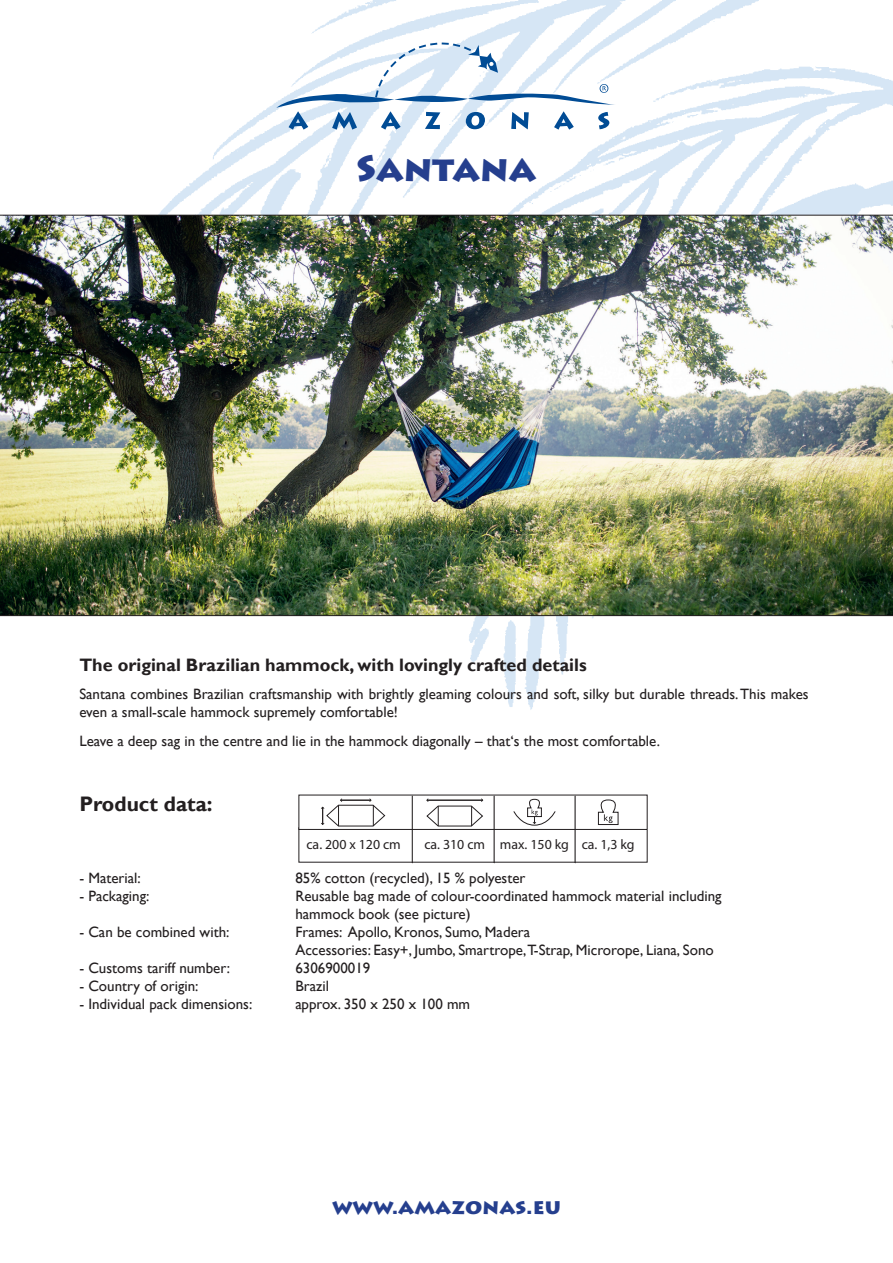
<style>
.page{position:relative;width:893px;height:1263px;background:#fff}
.page>*{position:absolute;margin:0;border:0;box-sizing:border-box;transform-origin:0 0}
.t1{font:900 36px "Lithos Pro";color:#253f8e}
.t2{font:900 21px "Lithos Pro";color:#253f8e}
.t3{font:700 21px "Gill Sans";color:#231f20}
.t4{font:700 18px "Gill Sans";color:#231f20}
.t5{font:15px/18px "Gill Sans";color:#231f20}
.t6{font:13.8px "Myriad Pro";color:#231f20}
</style>
<div class="page">
<img style="left:79px;top:0;width:814px;height:710px">
<svg style="left:276px;top:43px;width:341px;height:87px"></svg>
<img style="left:0;top:215px;width:893px;height:401px">
<div style="left:298px;top:795px;width:350px;height:35px;border:1px solid #231f20"></div>
<svg style="left:597px;top:799px;width:22px;height:26px"></svg>
<svg style="left:513px;top:798px;width:43px;height:28px"></svg>
<svg style="left:321px;top:798px;width:65px;height:29px"></svg>
<svg style="left:426px;top:798px;width:58px;height:29px"></svg>
<hr style="left:412px;top:796px;width:1px;height:67px;background:#231f20">
<hr style="left:494px;top:796px;width:1px;height:67px;background:#231f20">
<hr style="left:575px;top:796px;width:1px;height:67px;background:#231f20">
<h1 class="t1" style="left:356px;top:146px;width:182px">SANTANA</h1>
<p class="t4" style="left:79px;top:654px;width:509px">The original Brazilian hammock, with lovingly crafted details</p>
<p class="t5" style="left:79px;top:685px;width:731px">Santana combines Brazilian craftsmanship with brightly gleaming colours and soft, silky but durable threads. This makes even a small-scale hammock supremely comfortable!</p>
<p class="t5" style="left:79px;top:732px;width:582px">Leave a deep sag in the centre and lie in the hammock diagonally – that‘s the most comfortable.</p>
<h2 class="t3" style="left:79px;top:791px;width:135px">Product data:</h2>
<p class="t6" style="left:306px;top:836px;width:96px">ca. 200 x 120 cm</p>
<p class="t6" style="left:424px;top:836px;width:212px">ca. 310 cm max. 150 kg ca. 1,3 kg</p>
<p class="t5" style="left:79px;top:869px;width:63px">- Material:</p>
<p class="t5" style="left:295px;top:869px;width:232px">85% cotton (recycled), 15 % polyester</p>
<p class="t5" style="left:79px;top:887px;width:72px">- Packaging:</p>
<p class="t5" style="left:295px;top:887px;width:428px">Reusable bag made of colour-coordinated hammock material including hammock book (see picture)</p>
<p class="t5" style="left:79px;top:923px;width:152px">- Can be combined with:</p>
<p class="t5" style="left:295px;top:923px;width:420px">Frames: Apollo, Kronos, Sumo, Madera<br>Accessories: Easy+, Jumbo, Smartrope,T-Strap, Microrope, Liana, Sono</p>
<p class="t5" style="left:79px;top:959px;width:152px">- Customs tariff number:</p>
<p class="t5" style="left:295px;top:959px;width:76px">6306900019</p>
<p class="t5" style="left:79px;top:977px;width:121px">- Country of origin:</p>
<p class="t5" style="left:295px;top:977px;width:35px">Brazil</p>
<p class="t5" style="left:79px;top:995px;width:174px">- Individual pack dimensions:</p>
<p class="t5" style="left:295px;top:995px;width:176px">approx. 350 x 250 x 100 mm</p>
<h2 class="t2" style="left:332px;top:1194px;width:230px">WWW.AMAZONAS.EU</h2>
</div>
